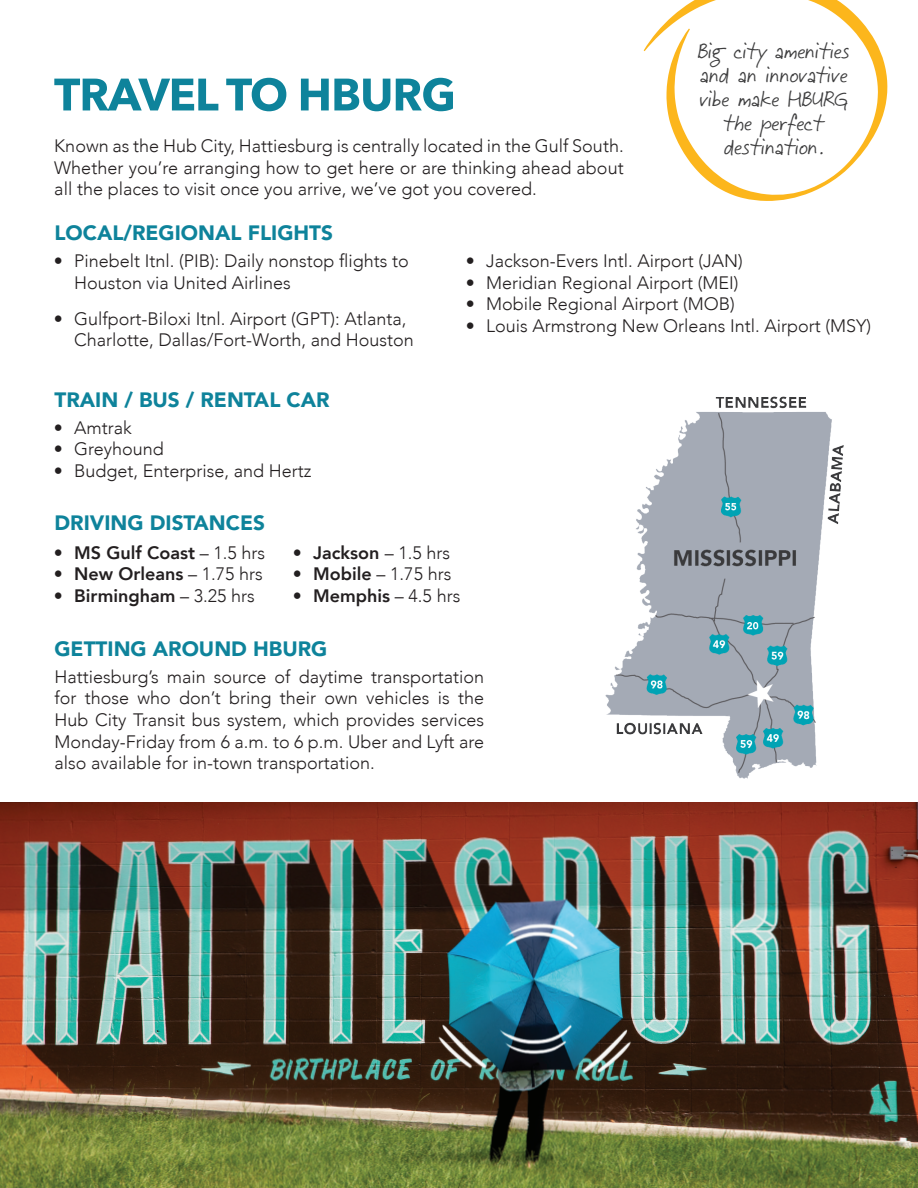
<style>
.page{position:relative;width:918px;height:1188px;background:#fff}
.page>*{position:absolute;margin:0;border:0;box-sizing:border-box;transform-origin:0 0}
.Corner_text{font:22.5px/24px "Jeff Script";color:#3e3e3f;text-align:center}
.subheader{font:900 20.7px "Avenir";color:#0e839b}
.body{font:300 18px/21.6px "Avenir";color:#231f20}
.t1{font:800 18px "Avenir";color:#231f20}
.s1{font-weight:300}
.s2{font-weight:800}
</style>
<div class="page">
<svg style="left:54px;top:78px;width:399px;height:33px"></svg>
<img style="left:0;top:803px;width:918px;height:385px">
<img style="left:605px;top:396px;width:239px;height:383px">
<svg style="left:644px;top:0;width:243px;height:201px"></svg>
<p class="Corner_text" style="left:698px;top:39px;width:154px">Big city amenities</p>
<p class="Corner_text" style="left:700px;top:63px;width:150px">and an innovative vibe make HBURG the perfect</p>
<p class="body" style="left:54px;top:135px;width:571px">Known as the Hub City, Hattiesburg is centrally located in the Gulf South.</p>
<p class="Corner_text" style="left:724px;top:135px;width:101px">destination.</p>
<p class="body" style="left:54px;top:157px;width:571px">Whether you’re arranging how to get here or are thinking ahead about all the places to visit once you arrive, we’ve got you covered.</p>
<p class="subheader" style="left:54px;top:215px;width:280px">LOCAL/REGIONAL FLIGHTS</p>
<p class="body" style="left:74px;top:250px;width:336px;text-indent:-20px">• Pinebelt Itnl. (PIB): Daily nonstop flights to<br>Houston via United Airlines</p>
<p class="body" style="left:74px;top:308px;width:341px;text-indent:-20px">• Gulfport-Biloxi Itnl. Airport (GPT): Atlanta,<br>Charlotte, Dallas/Fort-Worth, and Houston</p>
<p class="subheader" style="left:54px;top:382px;width:277px">TRAIN / BUS / RENTAL CAR</p>
<p class="body" style="left:54px;top:417px;width:79px">• Amtrak</p>
<p class="body" style="left:54px;top:438px;width:111px">• Greyhound</p>
<p class="body" style="left:54px;top:460px;width:259px">• Budget, Enterprise, and Hertz</p>
<p class="subheader" style="left:54px;top:505px;width:212px">DRIVING DISTANCES</p>
<p class="body" style="left:466px;top:250px;width:279px">• Jackson-Evers Intl. Airport (JAN)</p>
<p class="body" style="left:466px;top:272px;width:274px">• Meridian Regional Airport (MEI)</p>
<p class="body" style="left:466px;top:293px;width:271px">• Mobile Regional Airport (MOB)</p>
<p class="body" style="left:466px;top:315px;width:407px">• Louis Armstrong New Orleans Intl. Airport (MSY)</p>
<p class="t1" style="left:54px;top:538px;width:213px">• MS Gulf Coast <span class="s1">– 1.5 hrs</span></p>
<p class="t1" style="left:54px;top:560px;width:211px">• New Orleans <span class="s1">– 1.75 hrs</span></p>
<p class="t1" style="left:54px;top:582px;width:203px">• Birmingham <span class="s1">– 3.25 hrs</span></p>
<p class="t1" style="left:293px;top:538px;width:159px">• Jackson <span class="s1">– 1.5 hrs</span></p>
<p class="body" style="left:293px;top:563px;width:160px"><span class="s2">• Mobile</span> – 1.75 hrs</p>
<p class="t1" style="left:293px;top:582px;width:169px">• Memphis <span class="s1">– 4.5 hrs</span></p>
<p class="subheader" style="left:54px;top:631px;width:274px">GETTING AROUND HBURG</p>
<p class="body" style="left:54px;top:666px;width:431px;text-align:justify">Hattiesburg’s main source of daytime transportation for those who don’t bring their own vehicles is the Hub City Transit bus system, which provides services Monday-Friday from 6 a.m. to 6 p.m. Uber and Lyft are also available for in-town transportation.</p>
</div>
